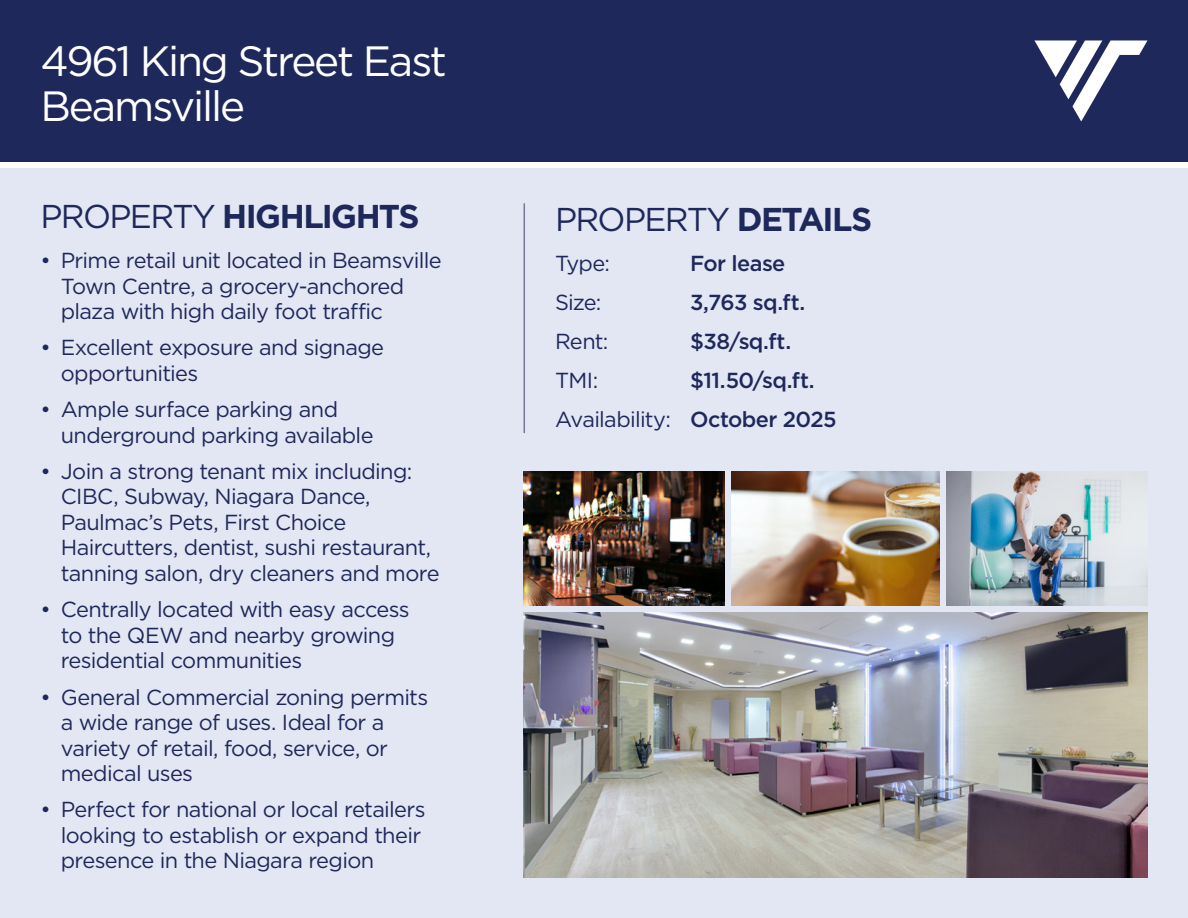
<style>
.page{position:relative;width:1188px;height:918px;background:#fff}
.page>*{position:absolute;margin:0;border:0;box-sizing:border-box;transform-origin:0 0}
.t1{font:42.3px/45px "Gotham HTF";letter-spacing:-.05em;color:#fff}
.t2{font:700 33px "Gotham HTF";letter-spacing:-.05em;color:#1e285b}
.t3{font:33px "Gotham HTF";letter-spacing:-.05em;color:#1e285b}
.t4{font:21.75px/25.5px "Gotham HTF";letter-spacing:-.03em;color:#1e285b}
.t5{font:500 21.75px/39px "Gotham HTF";letter-spacing:-.03em;color:#1e285b}
.s1{font-weight:400}
.s2{font-weight:700}
</style>
<div class="page">
<div style="left:0;top:169px;width:1188px;height:749px;background:#e3e7f3"></div>
<div style="left:0;top:0;width:1188px;height:162px;background:#1e285b"></div>
<svg style="left:1034px;top:40px;width:113px;height:82px"></svg>
<hr style="left:524px;top:203px;width:1px;height:230px;background:#797697">
<img style="left:524px;top:612px;width:624px;height:266px">
<img style="left:732px;top:471px;width:208px;height:135px">
<img style="left:946px;top:471px;width:202px;height:135px">
<img style="left:524px;top:471px;width:201px;height:135px">
<h1 class="t1" style="left:40px;top:38px;width:408px">4961 King Street East<br>Beamsville</h1>
<h2 class="t2" style="left:40px;top:197px;width:381px"><span class="s1">PROPERTY</span> HIGHLIGHTS</h2>
<h2 class="t3" style="left:555px;top:201px;width:319px">PROPERTY <span class="s2">DETAILS</span></h2>
<p class="t4" style="left:61px;top:247px;width:382px;text-indent:-20px">• Prime retail unit located in Beamsville<br>Town Centre, a grocery-anchored plaza with high daily foot traffic</p>
<p class="t4" style="left:61px;top:335px;width:325px;text-indent:-20px">• Excellent exposure and signage opportunities</p>
<p class="t4" style="left:61px;top:396px;width:314px;text-indent:-20px">• Ample surface parking and underground parking available</p>
<p class="t4" style="left:61px;top:458px;width:380px;text-indent:-20px">• Join a strong tenant mix including:<br>CIBC, Subway, Niagara Dance, Paulmac’s Pets, First Choice Haircutters, dentist, sushi restaurant, tanning salon, dry cleaners and more</p>
<p class="t4" style="left:61px;top:596px;width:351px;text-indent:-20px">• Centrally located with easy access to the QEW and nearby growing residential communities</p>
<p class="t4" style="left:61px;top:684px;width:369px;text-indent:-20px">• General Commercial zoning permits a wide range of uses. Ideal for a variety of retail, food, service, or medical uses</p>
<p class="t4" style="left:61px;top:797px;width:366px;text-indent:-20px">• Perfect for national or local retailers looking to establish or expand their presence in the Niagara region</p>
<p class="t4" style="left:555px;top:250px;width:56px">Type:</p>
<p class="t5" style="left:690px;top:243px;width:97px">For lease</p>
<p class="t4" style="left:555px;top:289px;width:48px">Size:</p>
<p class="t5" style="left:690px;top:282px;width:117px">3,763 sq.ft.</p>
<p class="t4" style="left:555px;top:328px;width:55px">Rent:</p>
<p class="t5" style="left:690px;top:321px;width:103px">$38/sq.ft.</p>
<p class="t4" style="left:555px;top:367px;width:45px">TMI:</p>
<p class="t5" style="left:555px;top:360px;width:283px;text-indent:135px">$11.50/sq.ft.<br><span class="s1">Availability:</span> October 2025</p>
</div>
